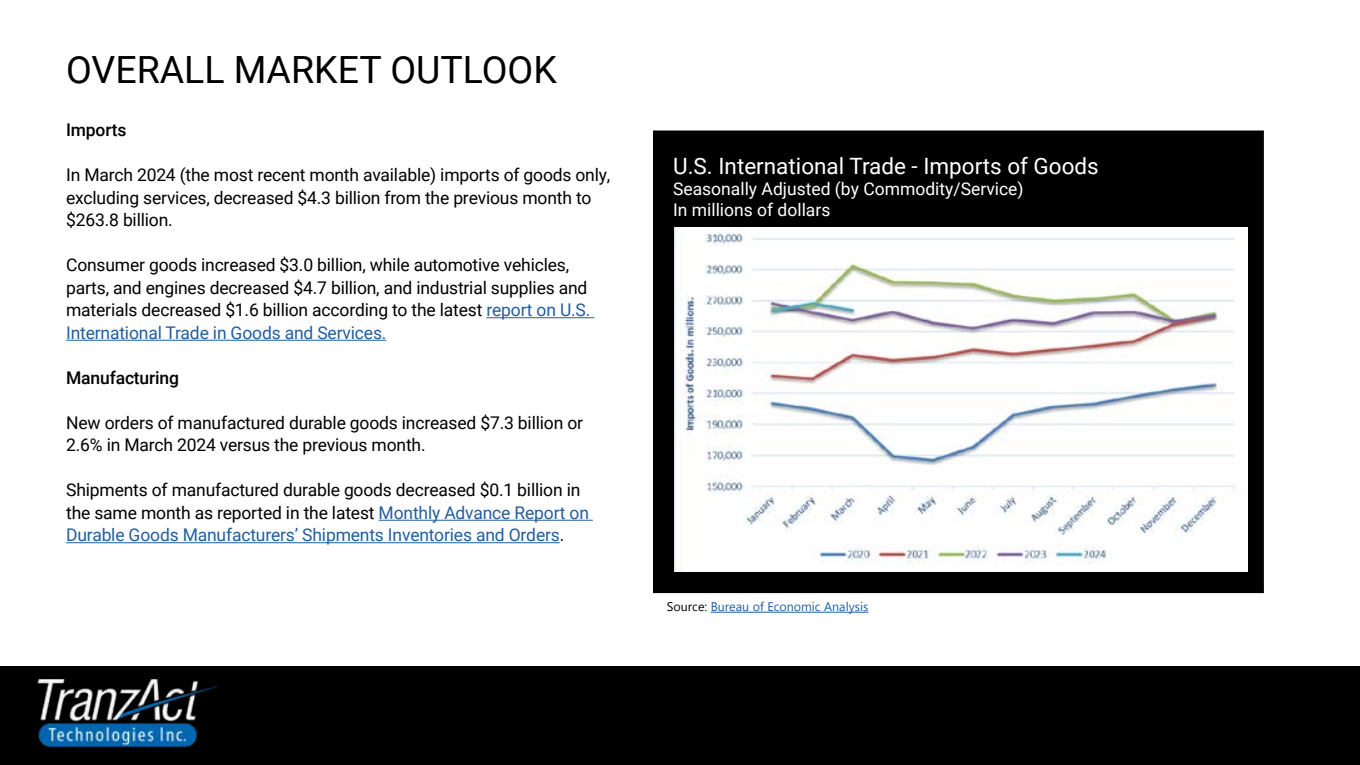
<style>
.page{position:relative;width:1360px;height:765px;background:#fff}
.page>*{position:absolute;margin:0;border:0;box-sizing:border-box;transform-origin:0 0}
.t1{font:37.5px "Roboto";color:#000}
.t2{font:22.5px "Roboto";color:#fff}
.t3{font:17.5px/22.5px "Roboto";letter-spacing:-.01em;color:#000}
.t4{font:17.5px/21px "Roboto";color:#fff}
.t5{font:500 17.5px "Roboto";letter-spacing:-.01em;color:#000}
.t6{font:12.5px "Microsoft New Tai Lue";color:#215e9e}
.s1{color:#215e9e}
.s2{color:#000}
</style>
<div class="page">
<div style="left:654px;top:131px;width:609px;height:461px;background:#000"></div>
<img style="left:674px;top:227px;width:573px;height:345px">
<hr style="left:486px;top:317px;width:108px;height:1px;background:#215e9e">
<hr style="left:66px;top:340px;width:320px;height:1px;background:#215e9e">
<hr style="left:379px;top:520px;width:214px;height:1px;background:#215e9e">
<hr style="left:66px;top:542px;width:494px;height:1px;background:#215e9e">
<div style="left:0;top:666px;width:1360px;height:99px;background:#000"></div>
<img style="left:30px;top:679px;width:207px;height:78px">
<hr style="left:711px;top:612px;width:157px;height:1px;background:#215e9e">
<h1 class="t1" style="left:66px;top:43px;width:492px">OVERALL MARKET OUTLOOK</h1>
<p class="t5" style="left:66px;top:118px;width:62px">Imports</p>
<p class="t3" style="left:66px;top:163px;width:546px">In March 2024 (the most recent month available) imports of goods only, excluding services, decreased $4.3 billion from the previous month to $263.8 billion.</p>
<p class="t3" style="left:66px;top:253px;width:526px">Consumer goods increased $3.0 billion, while automotive vehicles, parts, and engines decreased $4.7 billion, and industrial supplies and materials decreased $1.6 billion according to the latest <span class="s1">report on U.S.<br>International Trade in Goods and Services.</span></p>
<p class="t5" style="left:66px;top:365px;width:114px">Manufacturing</p>
<p class="t3" style="left:66px;top:411px;width:518px">New orders of manufactured durable goods increased $7.3 billion or<br>2.6% in March 2024 versus the previous month.</p>
<p class="t3" style="left:66px;top:478px;width:524px">Shipments of manufactured durable goods decreased $0.1 billion in the same month as reported in the latest <span class="s1">Monthly Advance Report on<br>Durable Goods Manufacturers’ Shipments Inventories and Orders</span>.</p>
<p class="t2" style="left:673px;top:150px;width:427px">U.S. International Trade - Imports of Goods</p>
<p class="t4" style="left:673px;top:177px;width:352px">Seasonally Adjusted (by Commodity/Service)<br>In millions of dollars</p>
<p class="t6" style="left:667px;top:600px;width:203px"><span class="s2">Source:</span> Bureau of Economic Analysis</p>
</div>
